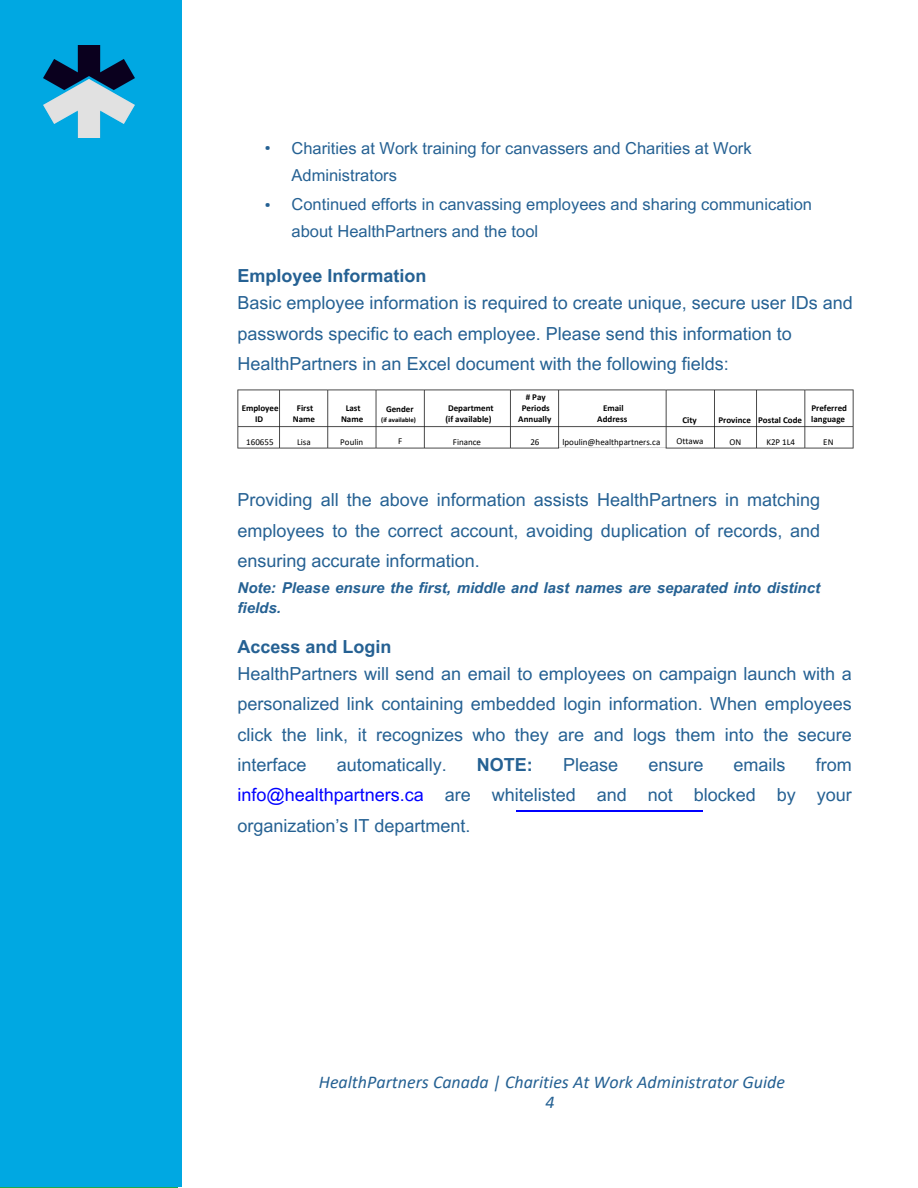
<style>
.page{position:relative;width:918px;height:1188px;background:#fff}
.page>*{position:absolute;margin:0;border:0;box-sizing:border-box;transform-origin:0 0}
.t1{font:18px/30.3px "Arial MT Pro";color:#256193}
.t2{font:italic 18px/20.2px "Calibri";color:#256193;text-align:center}
.t3{font:700 18px "Arial MT Pro";color:#256193}
.t4{font:16.5px/27px "Arial MT Pro";color:#256193}
.t5{font:16.5px "IBM Plex Sans";color:#256193}
.t6{font:italic 700 15px/20.2px "Arial MT Pro";color:#256193}
.t7{font:700 9px/11.2px "Calibri";color:#000;text-align:center}
.t8{font:9px "Calibri";color:#000}
.t9{font:700 6.75px "Calibri";color:#000}
.s1{font-weight:700}
.s2{color:#00f}
</style>
<div class="page">
<hr style="left:517px;top:810px;width:186px;height:1px;background:#00f">
<img style="left:237px;top:389px;width:617px;height:60px">
<div style="left:0;top:0;width:182px;height:1187px;background:#00a8e2"></div>
<img style="left:43px;top:46px;width:91px;height:92px">
<p class="t5" style="left:265px;top:136px;width:8px">•</p>
<p class="t5" style="left:265px;top:194px;width:8px">•</p>
<p class="t4" style="left:292px;top:137px;width:462px">Charities at Work training for canvassers and Charities at Work<br>Administrators</p>
<p class="t4" style="left:292px;top:193px;width:522px">Continued efforts in canvassing employees and sharing communication about HealthPartners and the tool</p>
<h1 class="t1" style="left:238px;top:265px;width:617px;line-height:27px"><span class="s1">Employee Information<br></span>Basic employee information is required to create unique, secure user IDs and</h1>
<h1 class="t1" style="left:238px;top:321px;width:556px">passwords specific to each employee. Please send this information to<br>HealthPartners in an Excel document with the following fields:</h1>
<p class="t7" style="left:242px;top:403px;width:38px">Employee<br>ID</p>
<h3 class="t8" style="left:246px;top:438px;width:29px">160655</h3>
<h4 class="t7" style="left:293px;top:403px;width:24px">First<br>Name</h4>
<h3 class="t8" style="left:297px;top:438px;width:15px">Lisa</h3>
<h4 class="t7" style="left:341px;top:403px;width:24px">Last<br>Name</h4>
<h3 class="t8" style="left:340px;top:438px;width:24px">Poulin</h3>
<h4 class="t8" style="left:398px;top:437px;width:6px">F</h4>
<h3 class="t7" style="left:386px;top:404px;width:29px">Gender</h3>
<p class="t7" style="left:445px;top:403px;width:50px">Department (if available)</p>
<p class="t8" style="left:453px;top:438px;width:30px">Finance</p>
<h2 class="t9" style="left:381px;top:417px;width:36px">(if available)</h2>
<h3 class="t7" style="left:518px;top:392px;width:35px"># Pay<br>Periods<br>Annually</h3>
<h4 class="t8" style="left:530px;top:438px;width:11px">26</h4>
<h3 class="t7" style="left:597px;top:403px;width:32px">Email<br>Address</h3>
<h3 class="t8" style="left:562px;top:438px;width:99px">lpoulin@healthpartners.ca</h3>
<p class="t7" style="left:682px;top:415px;width:16px">City</p>
<h4 class="t8" style="left:677px;top:437px;width:29px">Ottawa</h4>
<h3 class="t7" style="left:718px;top:415px;width:34px">Province</h3>
<h3 class="t7" style="left:758px;top:415px;width:45px">Postal Code</h3>
<h3 class="t8" style="left:729px;top:438px;width:13px">ON</h3>
<h3 class="t8" style="left:766px;top:438px;width:30px">K2P 1L4</h3>
<h4 class="t7" style="left:811px;top:403px;width:37px;text-align:left">Preferred language</h4>
<h2 class="t8" style="left:823px;top:438px;width:12px">EN</h2>
<h1 class="t1" style="left:238px;top:487px;width:584px;text-align:justify">Providing all the above information assists HealthPartners in matching employees to the correct account, avoiding duplication of records, and ensuring accurate information.</h1>
<h1 class="t6" style="left:238px;top:580px;width:584px">Note: Please ensure the first, middle and last names are separated into distinct fields.</h1>
<p class="t1" style="left:238px;top:635px;width:616px;line-height:27px"><span class="s1">Access and Login<br></span>HealthPartners will send an email to employees on campaign launch with a</p>
<p class="t1" style="left:238px;top:691px;width:616px;text-align:justify">personalized link containing embedded login information. When employees click the link, it recognizes who they are and logs them into the secure interface</p>
<p class="t1" style="left:238px;top:752px;width:616px;text-align:justify;text-indent:578px">from <span class="s2">info@healthpartners.ca</span> are whitelisted and not blocked by your organization’s IT department.</p>
<p class="t1" style="left:337px;top:752px;width:112px">automatically.</p>
<p class="t3" style="left:477px;top:758px;width:57px">NOTE:</p>
<p class="t1" style="left:563px;top:752px;width:57px">Please</p>
<p class="t1" style="left:648px;top:752px;width:57px">ensure</p>
<p class="t1" style="left:734px;top:752px;width:54px">emails</p>
<p class="t2" style="left:319px;top:1073px;width:468px">HealthPartners Canada | Charities At Work Administrator Guide<br>4</p>
</div>
